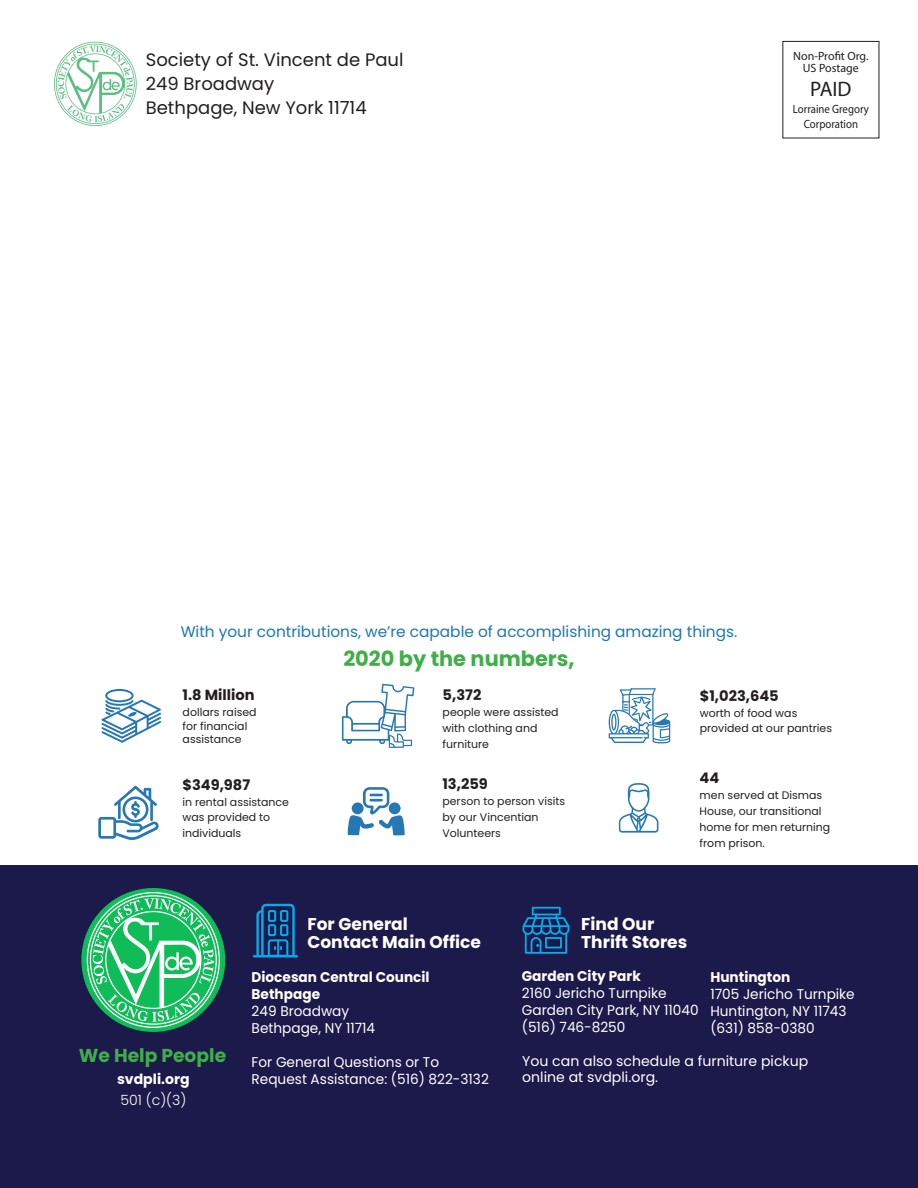
<style>
.page{position:relative;width:918px;height:1188px;background:#fff}
.page>*{position:absolute;margin:0;border:0;box-sizing:border-box;transform-origin:0 0}
.t1{font:21px "Myriad Pro";color:#231f20}
.t2{font:700 20.85px "Poppins";color:#40ae49}
.t3{font:700 18.75px "Poppins";color:#40ae49}
.t4{font:18px/24px "Poppins";color:#231f20}
.t5{font:700 17.1px/18.3px "Poppins";color:#fff}
.t6{font:15.3px "Poppins";color:#1c76b8}
.t7{font:700 14.55px "Poppins";color:#231f20}
.t8{font:14.1px/17.1px "Poppins";color:#fff}
.t9{font:700 14.1px/17.1px "Poppins";color:#fff}
.t10{font:300 14.1px "Poppins";color:#fff}
.t11{font:12px/15px "Myriad Pro";color:#231f20;text-align:center;scale:.9 1}
.t12{font:12px/12px "Myriad Pro";color:#231f20;text-align:center}
.t13{font:10.95px/15.8px "Poppins";color:#231f20}
</style>
<div class="page">
<div style="left:0;top:865px;width:918px;height:323px;background:#1c1a4a"></div>
<svg style="left:54px;top:42px;width:83px;height:84px"></svg>
<svg style="left:522px;top:907px;width:47px;height:47px"></svg>
<svg style="left:253px;top:904px;width:45px;height:53px"></svg>
<div style="left:81px;top:888px;width:144px;height:144px;background:#0fbc57;border-radius:50%"></div>
<svg style="left:87px;top:892px;width:133px;height:136px"></svg>
<svg style="left:619px;top:783px;width:39px;height:50px"></svg>
<svg style="left:98px;top:786px;width:61px;height:54px"></svg>
<svg style="left:348px;top:787px;width:57px;height:48px"></svg>
<svg style="left:101px;top:689px;width:60px;height:54px"></svg>
<svg style="left:342px;top:684px;width:72px;height:64px"></svg>
<svg style="left:609px;top:688px;width:61px;height:55px"></svg>
<h3 class="t4" style="left:146px;top:47px;width:259px">Society of St. Vincent de Paul<br>249 Broadway<br>Bethpage, New York 11714</h3>
<p class="t12" style="left:793px;top:50px;width:77px">Non-Profit Org.<br>US Postage</p>
<h1 class="t1" style="left:810px;top:76px;width:43px">PAID</h1>
<p class="t11" style="left:793px;top:101px;width:86px">Lorraine Gregory<br>Corporation</p>
<h3 class="t6" style="left:181px;top:623px;width:558px">With your contributions, we’re capable of accomplishing amazing things.</h3>
<h2 class="t2" style="left:343px;top:647px;width:233px">2020 by the numbers,</h2>
<h3 class="t7" style="left:183px;top:687px;width:73px">1.8 Million</h3>
<p class="t13" style="left:183px;top:706px;width:76px;line-height:13.4px">dollars raised for financial assistance</p>
<h3 class="t7" style="left:182px;top:776px;width:69px">$349,987</h3>
<p class="t13" style="left:182px;top:794px;width:108px">in rental assistance was provided to individuals</p>
<h3 class="t7" style="left:443px;top:687px;width:40px">5,372</h3>
<p class="t13" style="left:443px;top:704px;width:117px">people were assisted with clothing and furniture</p>
<h3 class="t7" style="left:442px;top:776px;width:47px">13,259</h3>
<p class="t13" style="left:442px;top:794px;width:124px">person to person visits by our Vincentian<br>Volunteers</p>
<h3 class="t7" style="left:700px;top:687px;width:80px">$1,023,645</h3>
<p class="t13" style="left:700px;top:705px;width:134px">worth of food was provided at our pantries</p>
<h3 class="t7" style="left:700px;top:770px;width:21px">44</h3>
<p class="t13" style="left:700px;top:787px;width:132px">men served at Dismas<br>House, our transitional home for men returning from prison.</p>
<h3 class="t5" style="left:307px;top:915px;width:175px">For General<br>Contact Main Office</h3>
<h3 class="t5" style="left:581px;top:915px;width:108px">Find Our<br>Thrift Stores</h3>
<h3 class="t3" style="left:79px;top:1044px;width:149px">We Help People</h3>
<p class="t9" style="left:117px;top:1070px;width:74px">svdpli.org</p>
<p class="t10" style="left:120px;top:1092px;width:67px">501 (c)(3)</p>
<p class="t9" style="left:252px;top:968px;width:179px">Diocesan Central Council<br>Bethpage</p>
<p class="t8" style="left:252px;top:1002px;width:125px">249 Broadway<br>Bethpage, NY 11714</p>
<p class="t8" style="left:252px;top:1054px;width:239px">For General Questions or To<br>Request Assistance: (516) 822-3132</p>
<p class="t9" style="left:522px;top:967px;width:121px">Garden City Park</p>
<p class="t8" style="left:522px;top:984px;width:178px">2160 Jericho Turnpike<br>Garden City Park, NY 11040 (516) 746-8250</p>
<p class="t9" style="left:710px;top:968px;width:81px">Huntington</p>
<p class="t8" style="left:710px;top:985px;width:146px">1705 Jericho Turnpike<br>Huntington, NY 11743 (631) 858-0380</p>
<p class="t8" style="left:522px;top:1052px;width:288px">You can also schedule a furniture pickup online at svdpli.org.</p>
</div>
